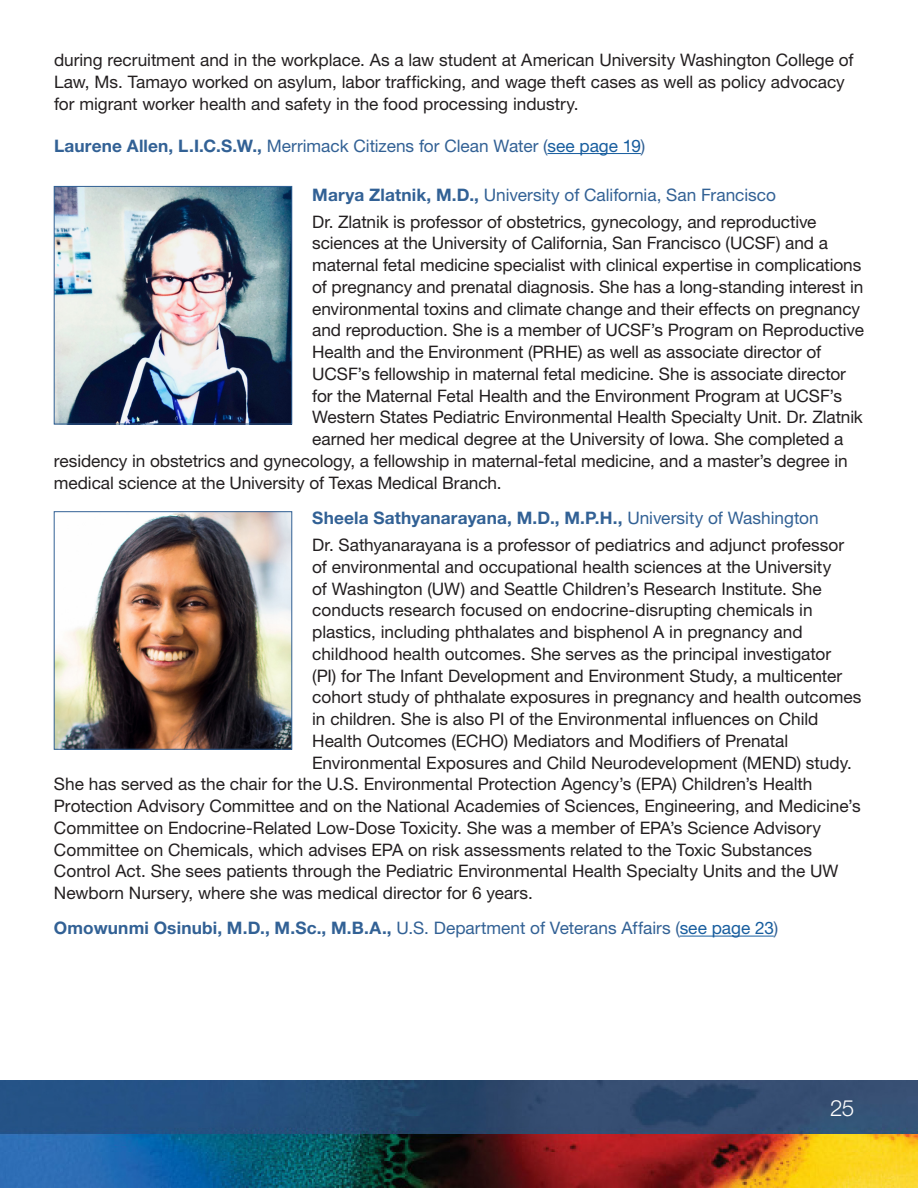
<style>
.page{position:relative;width:918px;height:1188px;background:#fff}
.page>*{position:absolute;margin:0;border:0;box-sizing:border-box;transform-origin:0 0}
.t1{font:300 22.5px "Helvetica Neue LT Std";color:#fff}
.body_2{font:17.25px/21.8px "Helvetica Neue LT Std";letter-spacing:-.005em;color:#231f20}
.name_blue{font:700 17.25px "Helvetica Neue LT Std";letter-spacing:.01em;color:#326195}
.name_blue-2{font:17.25px "Helvetica Neue LT Std";color:#326195}
.s1{font-weight:700}
.s2{color:#175d9e}
.s3{font-weight:400}
.s4{font-weight:400;color:#175d9e}
</style>
<div class="page">
<img style="left:0;top:1080px;width:918px;height:108px">
<hr style="left:547px;top:153px;width:94px;height:1px;background:#175d9e">
<hr style="left:680px;top:936px;width:94px;height:1px;background:#175d9e">
<img style="left:56px;top:188px;width:234px;height:234px">
<div style="left:54px;top:186px;width:238px;height:238px;border:1px solid #326195"></div>
<img style="left:56px;top:514px;width:234px;height:233px">
<div style="left:54px;top:512px;width:238px;height:237px;border:1px solid #326195"></div>
<p class="body_2" style="left:54px;top:49px;width:801px">during recruitment and in the workplace. As a law student at American University Washington College of<br>Law, Ms. Tamayo worked on asylum, labor trafficking, and wage theft cases as well as policy advocacy for migrant worker health and safety in the food processing industry.</p>
<p class="name_blue-2" style="left:54px;top:135px;width:593px"><span class="s1">Laurene Allen, L.I.C.S.W.,</span> Merrimack Citizens for Clean Water (<span class="s2">see page 19</span>)</p>
<p class="name_blue-2" style="left:312px;top:184px;width:465px"><span class="s1">Marya Zlatnik, M.D.,</span> University of California, San Francisco</p>
<p class="body_2" style="left:312px;top:210px;width:506px">Dr. Zlatnik is professor of obstetrics, gynecology, and reproductive</p>
<p class="body_2" style="left:312px;top:232px;width:517px">sciences at the University of California, San Francisco (UCSF) and a</p>
<p class="body_2" style="left:312px;top:254px;width:551px">maternal fetal medicine specialist with clinical expertise in complications</p>
<p class="body_2" style="left:312px;top:276px;width:553px">of pregnancy and prenatal diagnosis. She has a long-standing interest in</p>
<p class="body_2" style="left:312px;top:297px;width:549px">environmental toxins and climate change and their effects on pregnancy</p>
<p class="body_2" style="left:312px;top:319px;width:553px">and reproduction. She is a member of UCSF’s Program on Reproductive</p>
<p class="body_2" style="left:312px;top:341px;width:511px">Health and the Environment (PRHE) as well as associate director of</p>
<p class="body_2" style="left:312px;top:363px;width:535px">UCSF’s fellowship in maternal fetal medicine. She is associate director</p>
<p class="body_2" style="left:312px;top:384px;width:531px">for the Maternal Fetal Health and the Environment Program at UCSF’s</p>
<p class="body_2" style="left:312px;top:406px;width:552px">Western States Pediatric Environmental Health Specialty Unit. Dr. Zlatnik</p>
<p class="body_2" style="left:312px;top:428px;width:533px">earned her medical degree at the University of Iowa. She completed a</p>
<p class="body_2" style="left:54px;top:450px;width:795px">residency in obstetrics and gynecology, a fellowship in maternal-fetal medicine, and a master’s degree in</p>
<p class="body_2" style="left:54px;top:472px;width:449px">medical science at the University of Texas Medical Branch.</p>
<p class="name_blue" style="left:312px;top:507px;width:508px">Sheela Sathyanarayana, M.D., M.P.H., <span class="s3">University of Washington</span></p>
<p class="body_2" style="left:312px;top:534px;width:534px">Dr. Sathyanarayana is a professor of pediatrics and adjunct professor</p>
<p class="body_2" style="left:312px;top:556px;width:521px">of environmental and occupational health sciences at the University</p>
<p class="body_2" style="left:312px;top:577px;width:511px">of Washington (UW) and Seattle Children’s Research Institute. She</p>
<p class="body_2" style="left:312px;top:599px;width:502px">conducts research focused on endocrine-disrupting chemicals in</p>
<p class="body_2" style="left:312px;top:621px;width:492px">plastics, including phthalates and bisphenol A in pregnancy and</p>
<p class="body_2" style="left:312px;top:643px;width:521px">childhood health outcomes. She serves as the principal investigator</p>
<p class="body_2" style="left:312px;top:664px;width:531px">(PI) for The Infant Development and Environment Study, a multicenter</p>
<p class="body_2" style="left:312px;top:686px;width:551px">cohort study of phthalate exposures in pregnancy and health outcomes</p>
<p class="body_2" style="left:312px;top:708px;width:508px">in children. She is also PI of the Environmental influences on Child</p>
<p class="body_2" style="left:312px;top:730px;width:478px">Health Outcomes (ECHO) Mediators and Modifiers of Prenatal</p>
<p class="body_2" style="left:312px;top:751px;width:541px">Environmental Exposures and Child Neurodevelopment (MEND) study.</p>
<p class="body_2" style="left:54px;top:773px;width:760px">She has served as the chair for the U.S. Environmental Protection Agency’s (EPA) Children’s Health</p>
<p class="body_2" style="left:54px;top:795px;width:808px">Protection Advisory Committee and on the National Academies of Sciences, Engineering, and Medicine’s</p>
<p class="body_2" style="left:54px;top:817px;width:768px">Committee on Endocrine-Related Low-Dose Toxicity. She was a member of EPA’s Science Advisory</p>
<p class="body_2" style="left:54px;top:838px;width:760px">Committee on Chemicals, which advises EPA on risk assessments related to the Toxic Substances</p>
<p class="body_2" style="left:54px;top:860px;width:786px">Control Act. She sees patients through the Pediatric Environmental Health Specialty Units and the UW</p>
<p class="body_2" style="left:54px;top:882px;width:480px">Newborn Nursery, where she was medical director for 6 years.</p>
<p class="name_blue" style="left:54px;top:918px;width:726px">Omowunmi Osinubi, M.D., M.Sc., M.B.A., <span class="s3">U.S. Department of Veterans Affairs (</span><span class="s4">see page 23</span><span class="s3">)</span></p>
<h1 class="t1" style="left:830px;top:1094px;width:26px">25</h1>
</div>
